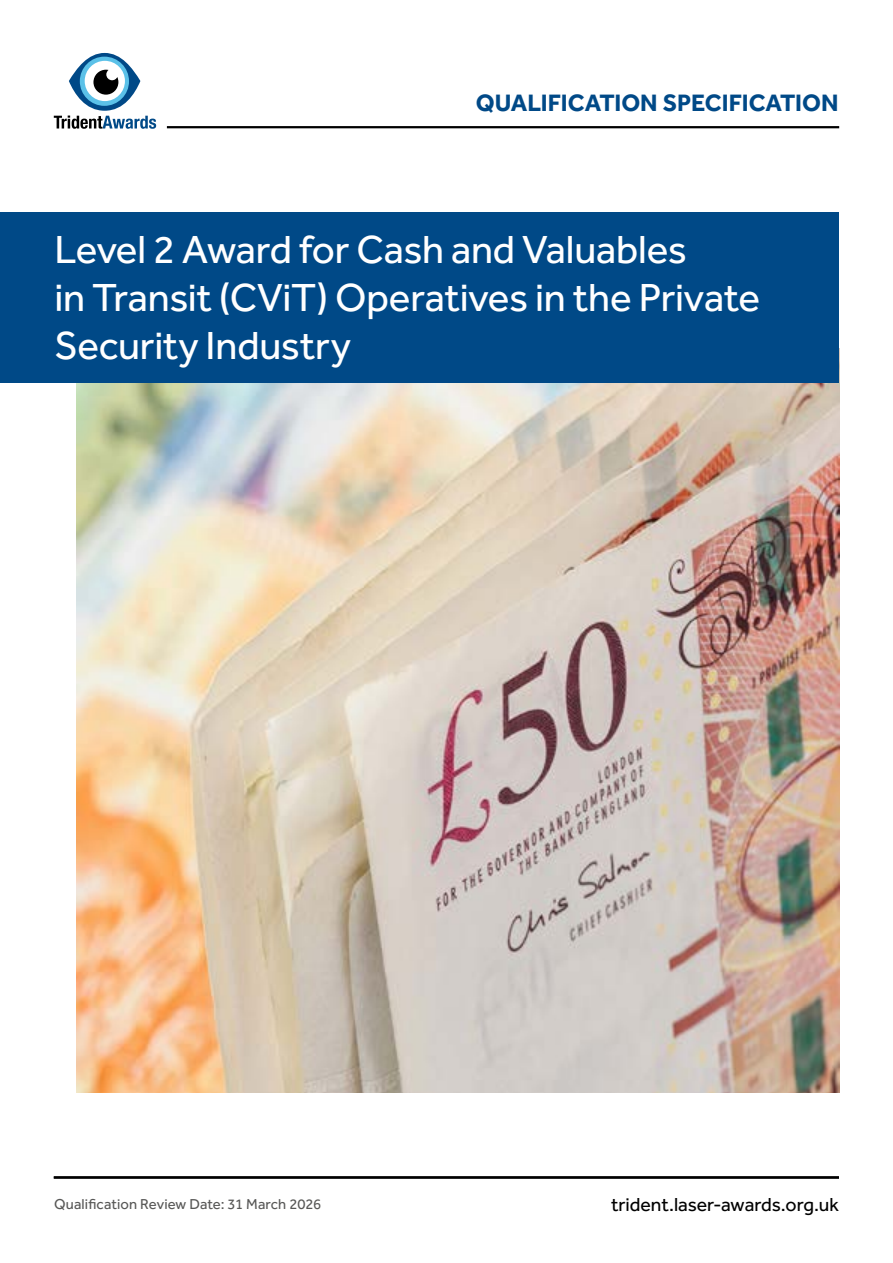
<style>
.page{position:relative;width:893px;height:1263px;background:#fff}
.page>*{position:absolute;margin:0;border:0;box-sizing:border-box;transform-origin:0 0}
.t1{font:40.5px/48px "Effra";letter-spacing:-.005em;color:#fff}
.t2{font:700 24.6px "Effra";color:#004987}
.t3{font:19.5px "Effra";letter-spacing:-.005em;color:#000}
.t4{font:14.85px "Effra";color:#575756}
</style>
<div class="page">
<hr style="left:167px;top:126px;width:672px;height:2px;background:#000">
<svg style="left:69px;top:53px;width:71px;height:58px"></svg>
<svg style="left:80px;top:57px;width:49px;height:49px"></svg>
<div style="left:85px;top:61px;width:40px;height:40px;background:#fff;border-radius:50%"></div>
<svg style="left:54px;top:116px;width:102px;height:13px"></svg>
<svg style="left:93px;top:70px;width:25px;height:25px"></svg>
<img style="left:77px;top:383px;width:762px;height:710px">
<hr style="left:54px;top:1176px;width:785px;height:2px;background:#000">
<div style="left:0;top:213px;width:839px;height:170px;background:#004987"></div>
<p class="t2" style="left:476px;top:88px;width:364px">QUALIFICATION SPECIFICATION</p>
<p class="t1" style="left:54px;top:225px;width:707px">Level 2 Award for Cash and Valuables<br>in Transit (CViT) Operatives in the Private<br>Security Industry</p>
<p class="t4" style="left:54px;top:1196px;width:268px">Qualification Review Date: 31 March 2026</p>
<p class="t3" style="left:611px;top:1193px;width:229px">trident.laser-awards.org.uk</p>
</div>
